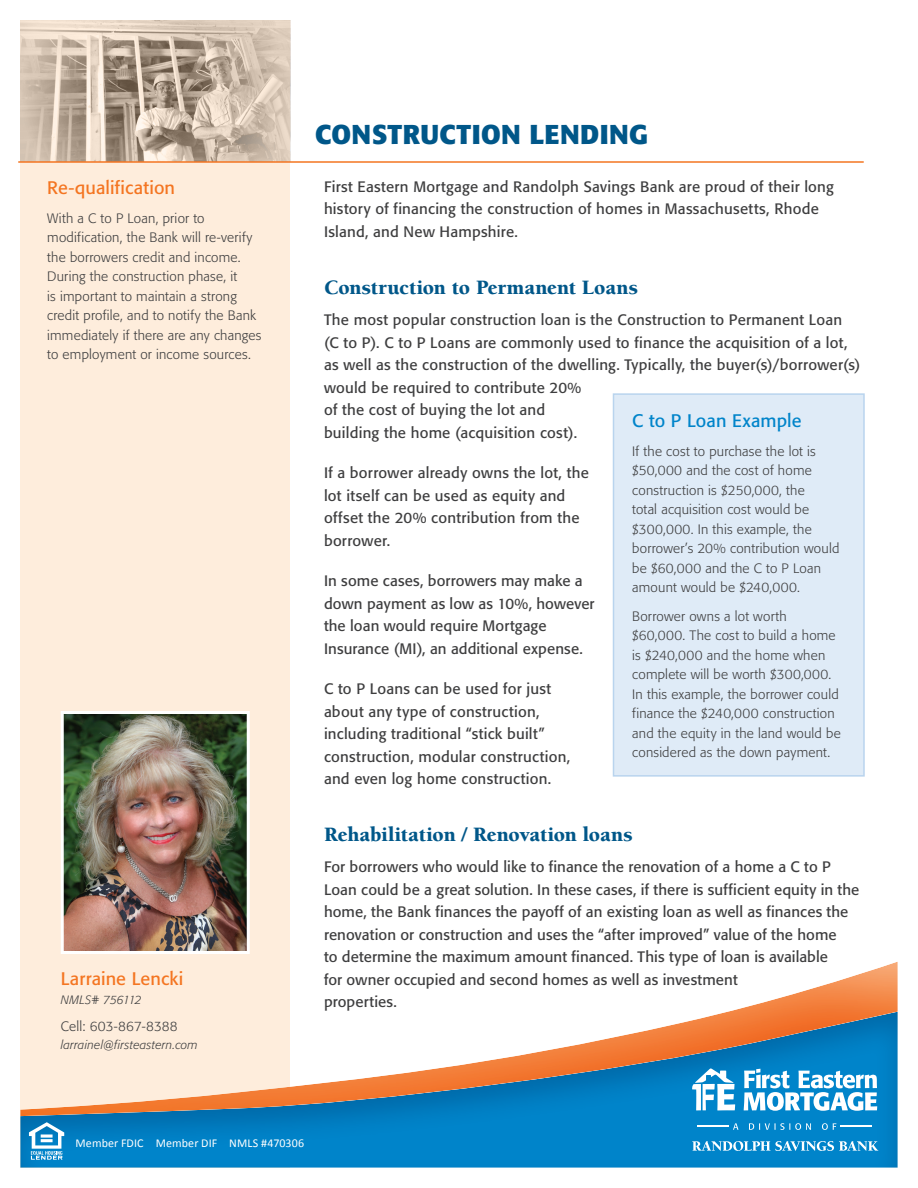
<style>
.page{position:relative;width:918px;height:1188px;background:#fff}
.page>*{position:absolute;margin:0;border:0;box-sizing:border-box;transform-origin:0 0}
.Page_Titles{font:700 27px "Formata";letter-spacing:.015em;color:#005789}
.Content_headings_-_B{font:900 21px "Berkeley";color:#005789}
.Call_out_headings{font:18px "Formata";letter-spacing:.005em;color:#f47521}
.Call_out_headings-2{font:18px "Formata";letter-spacing:.005em;color:#0084ca}
.Content_Text{font:15px/22.5px "Formata";letter-spacing:.015em;color:#3e3e3f}
.Call_out_text{font:300 13.5px/19.5px "Formata";letter-spacing:.015em;color:#3e3e3f}
.t1{font:12px "Calibri";letter-spacing:.01em;color:#fff}
.Disclosure{font:italic 300 12px "Formata";letter-spacing:.02em;color:#3e3e3f}
.Disclosure-2{font:italic 300 12px "Formata";letter-spacing:-.015em;color:#3e3e3f}
</style>
<div class="page">
<div style="left:20px;top:20px;width:270px;height:1148px;background:#feeddc"></div>
<img style="left:20px;top:20px;width:270px;height:141px">
<div style="left:20px;top:1010px;width:879px;height:159px;background:#002e52;opacity:.25"></div>
<svg style="left:20px;top:962px;width:878px;height:156px"></svg>
<hr style="left:19px;top:161px;width:844px;height:2px;background:#f47521">
<svg style="left:29px;top:1122px;width:35px;height:38px"></svg>
<svg style="left:744px;top:1069px;width:133px;height:42px"></svg>
<svg style="left:692px;top:1068px;width:43px;height:42px"></svg>
<svg style="left:692px;top:1141px;width:186px;height:10px"></svg>
<hr style="left:698px;top:1126px;width:31px;height:1px;background:#fff">
<hr style="left:840px;top:1126px;width:31px;height:1px;background:#fff">
<svg style="left:733px;top:1123px;width:5px;height:7px"></svg>
<svg style="left:749px;top:1123px;width:62px;height:7px"></svg>
<svg style="left:822px;top:1123px;width:14px;height:7px"></svg>
<div style="left:614px;top:394px;width:250px;height:382px;background:#dfebf7"></div>
<div style="left:613px;top:393px;width:252px;height:384px;border:2px solid #b9d4ee"></div>
<img style="left:65px;top:715px;width:181px;height:235px">
<div style="left:61px;top:711px;width:189px;height:243px;border:3px solid #fff"></div>
<p class="Call_out_headings" style="left:47px;top:177px;width:129px">Re-qualification</p>
<p class="Call_out_text" style="left:47px;top:208px;width:216px">With a C to P Loan, prior to modification, the Bank will re-verify the borrowers credit and income.<br>During the construction phase, it<br>is important to maintain a strong credit profile, and to notify the Bank immediately if there are any changes to employment or income sources.</p>
<p class="Call_out_headings" style="left:61px;top:967px;width:124px">Larraine Lencki</p>
<p class="Disclosure-2" style="left:61px;top:992px;width:83px">NMLS# 756112</p>
<p class="Call_out_text" style="left:61px;top:1016px;width:119px">Cell: 603-867-8388</p>
<p class="Disclosure" style="left:61px;top:1038px;width:139px">larrainel@firsteastern.com</p>
<p class="Page_Titles" style="left:315px;top:118px;width:335px">CONSTRUCTION LENDING</p>
<p class="Content_Text" style="left:324px;top:175px;width:511px">First Eastern Mortgage and Randolph Savings Bank are proud of their long history of financing the construction of homes in Massachusetts, Rhode<br>Island, and New Hampshire.</p>
<p class="Content_headings_-_B" style="left:324px;top:276px;width:316px">Construction to Permanent Loans</p>
<p class="Content_Text" style="left:324px;top:309px;width:538px">The most popular construction loan is the Construction to Permanent Loan (C to P). C to P Loans are commonly used to finance the acquisition of a lot, as well as the construction of the dwelling. Typically, the buyer(s)/borrower(s) would be required to contribute 20%<br>of the cost of buying the lot and<br>building the home (acquisition cost).</p>
<p class="Content_Text" style="left:324px;top:462px;width:266px">If a borrower already owns the lot, the lot itself can be used as equity and offset the 20% contribution from the borrower.</p>
<p class="Content_Text" style="left:324px;top:570px;width:272px">In some cases, borrowers may make a down payment as low as 10%, however the loan would require Mortgage Insurance (MI), an additional expense.</p>
<p class="Content_Text" style="left:324px;top:678px;width:248px">C to P Loans can be used for just about any type of construction, including traditional “stick built” construction, modular construction, and even log home construction.</p>
<p class="Content_headings_-_B" style="left:324px;top:823px;width:310px">Rehabilitation / Renovation loans</p>
<p class="Content_Text" style="left:324px;top:856px;width:537px">For borrowers who would like to finance the renovation of a home a C to P Loan could be a great solution. In these cases, if there is sufficient equity in the home, the Bank finances the payoff of an existing loan as well as finances the renovation or construction and uses the “after improved” value of the home<br>to determine the maximum amount financed. This type of loan is available<br>for owner occupied and second homes as well as investment<br>properties.</p>
<p class="Call_out_headings-2" style="left:632px;top:410px;width:171px">C to P Loan Example</p>
<p class="Call_out_text" style="left:632px;top:441px;width:209px">If the cost to purchase the lot is $50,000 and the cost of home construction is $250,000, the<br>total acquisition cost would be $300,000. In this example, the borrower’s 20% contribution would be $60,000 and the C to P Loan amount would be $240,000.</p>
<p class="Call_out_text" style="left:632px;top:606px;width:210px">Borrower owns a lot worth $60,000. The cost to build a home is $240,000 and the home when complete will be worth $300,000.<br>In this example, the borrower could finance the $240,000 construction and the equity in the land would be considered as the down payment.</p>
<p class="t1" style="left:76px;top:1136px;width:230px">Member FDIC Member DIF NMLS #470306</p>
</div>
